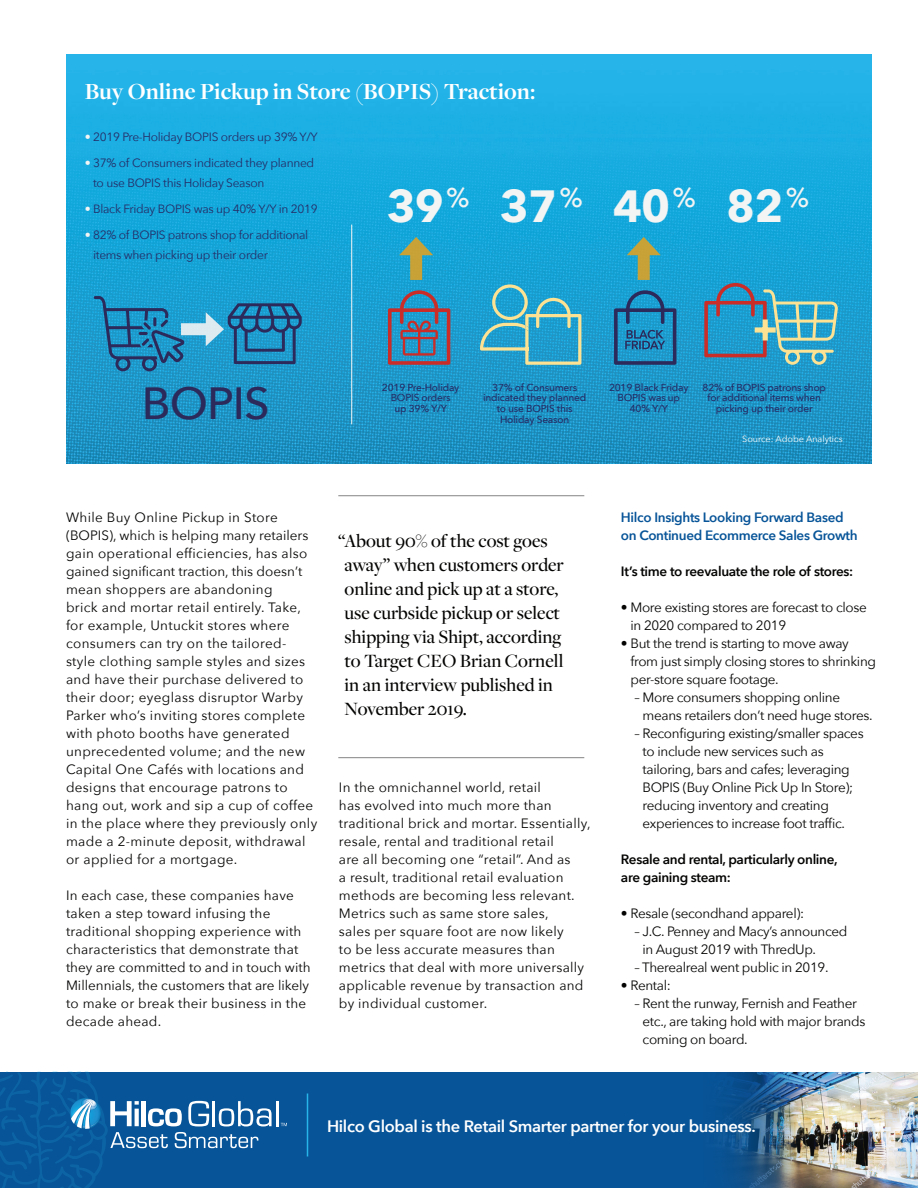
<style>
.page{position:relative;width:918px;height:1188px;background:#fff}
.page>*{position:absolute;margin:0;border:0;box-sizing:border-box;transform-origin:0 0}
.t1{font:700 45px "Avenir Next";letter-spacing:-.02em;color:#f3f4f4}
.t2{font:500 45px "Avenir Next";letter-spacing:-.02em;color:#2b2a5a}
.t3{font:700 24px "Freight Disp Pro";color:#fff}
.t4{font:500 19.5px/24px "Freight Disp Pro";color:#040503}
.t5{font:600 16.5px "Avenir Next";letter-spacing:-.02em;color:#fff}
.t6{font:13.5px/18px "Avenir Next";letter-spacing:.02em;color:#040503}
.t7{font:13.5px/18px "Avenir Next";letter-spacing:-.025em;color:#040503}
.t8{font:600 13.5px/18px "Avenir Next";letter-spacing:-.025em;color:#040503}
.t9{font:600 13.5px/18px "Avenir Next";letter-spacing:-.025em;color:#075498}
.t10{font:12px/19.5px "Avenir Next";letter-spacing:-.025em;color:#252c66}
.t11{font:500 10.2px/10.6px "Avenir Next";letter-spacing:-.02em;color:#252c66;text-align:center}
.t12{font:9px "Avenir Next";color:#fff}
.s1{color:#f3f4f4}
</style>
<div class="page">
<img style="left:66px;top:54px;width:806px;height:410px">
<div style="left:0;top:1072px;width:918px;height:116px;background:#075498"></div>
<img style="left:723px;top:1072px;width:195px;height:116px">
<hr style="left:307px;top:1094px;width:1px;height:62px;background:#26b4e9">
<svg style="left:0;top:1071px;width:272px;height:117px"></svg>
<hr style="left:276px;top:1101px;width:3px;height:25px;background:#fff">
<svg style="left:281px;top:1123px;width:6px;height:3px"></svg>
<svg style="left:388px;top:290px;width:62px;height:75px;background:#557898"></svg>
<svg style="left:94px;top:296px;width:90px;height:75px;background:#2083b4"></svg>
<svg style="left:480px;top:284px;width:101px;height:81px;background:#45aac4"></svg>
<svg style="left:614px;top:290px;width:62px;height:75px;background:#207cad"></svg>
<svg style="left:704px;top:283px;width:134px;height:82px;background:#4a9db8"></svg>
<div style="left:410px;top:248px;width:12px;height:32px;background:#c8a136"></div>
<svg style="left:399px;top:237px;width:34px;height:18px"></svg>
<div style="left:181px;top:323px;width:32px;height:12px;background:#ddeaf0"></div>
<svg style="left:206px;top:303px;width:96px;height:61px;background:#2b82b1"></svg>
<div style="left:638px;top:248px;width:12px;height:32px;background:#c8a136"></div>
<svg style="left:627px;top:237px;width:34px;height:18px"></svg>
<hr style="left:351px;top:225px;width:1px;height:199px;background:#f3f4f4">
<hr style="left:338px;top:495px;width:246px;height:1px;background:#838483">
<hr style="left:338px;top:757px;width:246px;height:1px;background:#838483">
<h2 class="t3" style="left:85px;top:76px;width:452px">Buy Online Pickup in Store (BOPIS) Traction:</h2>
<p class="t10" style="left:85px;top:127px;width:234px"><span class="s1">•</span> 2019 Pre-Holiday BOPIS orders up 39% Y/Y</p>
<p class="t10" style="left:93px;top:153px;width:223px;text-indent:-8px"><span class="s1">•</span> 37% of Consumers indicated they planned to use BOPIS this Holiday Season</p>
<p class="t10" style="left:85px;top:199px;width:235px"><span class="s1">•</span> Black Friday BOPIS was up 40% Y/Y in 2019</p>
<p class="t10" style="left:93px;top:225px;width:217px;text-indent:-8px"><span class="s1">•</span> 82% of BOPIS patrons shop for additional items when picking up their order</p>
<h1 class="t1" style="left:387px;top:167px;width:84px">39<sup>%</sup></h1>
<h1 class="t1" style="left:613px;top:167px;width:198px">40<sup>%</sup> 82<sup>%</sup></h1>
<h1 class="t1" style="left:500px;top:167px;width:84px">37<sup>%</sup></h1>
<h1 class="t2" style="left:142px;top:365px;width:130px">BOPIS</h1>
<p class="t11" style="left:382px;top:382px;width:79px">2019 Pre-Holiday<br>BOPIS orders<br>up 39% Y/Y</p>
<p class="t11" style="left:483px;top:382px;width:105px">37% of Consumers indicated they planned to use BOPIS this<br>Holiday Season</p>
<p class="t11" style="left:609px;top:382px;width:81px">2019 Black Friday<br>BOPIS was up<br>40% Y/Y</p>
<p class="t11" style="left:703px;top:382px;width:125px">82% of BOPIS patrons shop for additional items when picking up their order</p>
<p class="t12" style="left:742px;top:431px;width:102px">Source: Adobe Analytics</p>
<p class="t6" style="left:66px;top:508px;width:253px">While Buy Online Pickup in Store (BOPIS), which is helping many retailers gain operational efficiencies, has also gained significant traction, this doesn’t mean shoppers are abandoning<br>brick and mortar retail entirely. Take, for example, Untuckit stores where consumers can try on the tailored&shy;style clothing sample styles and sizes and have their purchase delivered to their door; eyeglass disruptor Warby Parker who’s inviting stores complete with photo booths have generated unprecedented volume; and the new Capital One Cafés with locations and designs that encourage patrons to hang out, work and sip a cup of coffee in the place where they previously only made a 2-minute deposit, withdrawal or applied for a mortgage.</p>
<p class="t6" style="left:66px;top:886px;width:246px">In each case, these companies have taken a step toward infusing the traditional shopping experience with characteristics that demonstrate that they are committed to and in touch with Millennials, the customers that are likely to make or break their business in the decade ahead.</p>
<h3 class="t4" style="left:345px;top:528px;width:221px;text-indent:-6px">“About 90% of the cost goes away” when customers order online and pick up at a store, use curbside pickup or select shipping via Shipt, according to Target CEO Brian Cornell in an interview published in<br>November 2019.</h3>
<p class="t6" style="left:339px;top:778px;width:253px">In the omnichannel world, retail<br>has evolved into much more than traditional brick and mortar. Essentially, resale, rental and traditional retail<br>are all becoming one “retail”. And as<br>a result, traditional retail evaluation methods are becoming less relevant.<br>Metrics such as same store sales,<br>sales per square foot are now likely<br>to be less accurate measures than metrics that deal with more universally applicable revenue by transaction and by individual customer.</p>
<p class="t9" style="left:621px;top:508px;width:238px">Hilco Insights Looking Forward Based on Continued Ecommerce Sales Growth</p>
<p class="t8" style="left:621px;top:562px;width:234px">It’s time to reevaluate the role of stores:</p>
<p class="t7" style="left:630px;top:598px;width:238px;text-indent:-9px">• More existing stores are forecast to close in 2020 compared to 2019</p>
<p class="t7" style="left:630px;top:634px;width:247px;text-indent:-9px">• But the trend is starting to move away from just simply closing stores to shrinking per-store square footage.</p>
<p class="t7" style="left:643px;top:688px;width:232px;text-indent:-8px">– More consumers shopping online means retailers don’t need huge stores.</p>
<p class="t7" style="left:643px;top:724px;width:223px;text-indent:-8px">– Reconfiguring existing/smaller spaces to include new services such as tailoring, bars and cafes; leveraging BOPIS (Buy Online Pick Up In Store); reducing inventory and creating experiences to increase foot traffic.</p>
<p class="t8" style="left:621px;top:850px;width:218px">Resale and rental, particularly online, are gaining steam:</p>
<p class="t7" style="left:621px;top:904px;width:185px">• Resale (secondhand apparel):</p>
<p class="t7" style="left:642px;top:922px;width:206px;text-indent:-8px">– J.C. Penney and Macy’s announced in August 2019 with ThredUp.</p>
<p class="t7" style="left:634px;top:958px;width:196px">– Therealreal went public in 2019.</p>
<p class="t6" style="left:621px;top:976px;width:51px">• Rental:</p>
<p class="t7" style="left:643px;top:993px;width:224px;text-indent:-8px">– Rent the runway, Fernish and Feather etc., are taking hold with major brands coming on board.</p>
<p class="t5" style="left:327px;top:1112px;width:430px">Hilco Global is the Retail Smarter partner for your business.</p>
</div>
